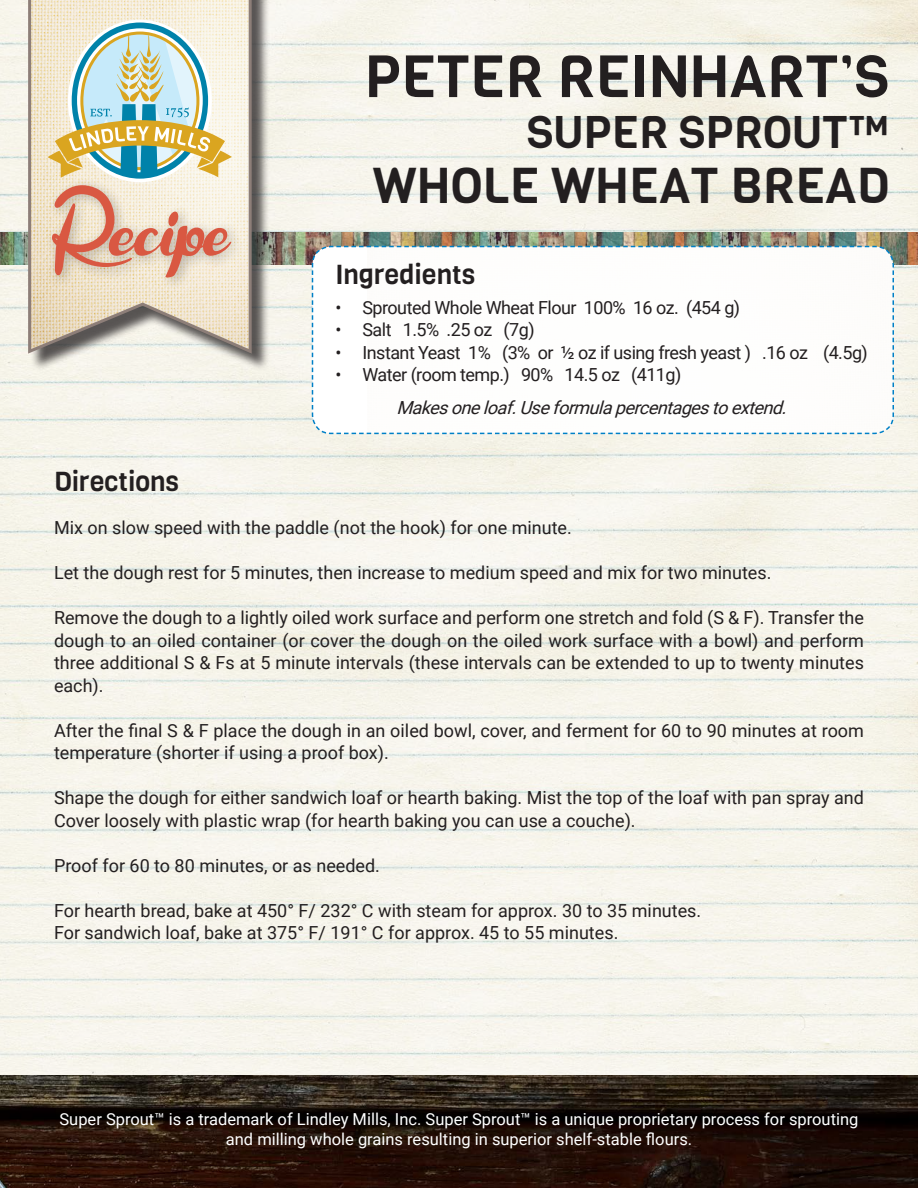
<style>
.page{position:relative;width:918px;height:1188px;background:#fff}
.page>*{position:absolute;margin:0;border:0;box-sizing:border-box;transform-origin:0 0}
.t1{font:58.5px "Viga";color:#231f20}
.t2{font:49.5px "Viga";color:#231f20}
.t3{font:45px "Viga";color:#231f20}
.t4{font:27px "Viga";color:#231f20}
.t5{font:18px/22.5px "Roboto";color:#231f20}
.t6{font:18px "Roboto";letter-spacing:-.03em;color:#231f20}
.t7{font:italic 18px "Roboto";color:#231f20}
.t8{font:16.5px/19.8px "Roboto";color:#fff;text-align:center}
</style>
<div class="page">
<img style="left:0;top:0;width:918px;height:1075px">
<img style="left:0;top:1075px;width:918px;height:113px">
<img style="left:0;top:233px;width:27px;height:32px">
<img style="left:270px;top:233px;width:182px;height:32px">
<img style="left:452px;top:233px;width:233px;height:12px">
<img style="left:685px;top:233px;width:233px;height:32px">
<div style="left:30px;top:0;width:240px;height:371px;background:#231f20;opacity:.75"></div>
<svg style="left:27px;top:0;width:226px;height:356px;background:#d8cfbd"></svg>
<div style="left:45px;top:178px;width:199px;height:113px;background:#231f20;opacity:.28"></div>
<svg style="left:311px;top:245px;width:584px;height:190px"></svg>
<svg style="left:44px;top:23px;width:192px;height:255px;background:#d7cdb7"></svg>
<p class="t1" style="left:364px;top:38px;width:526px">PETER REINHART’S</p>
<p class="t3" style="left:527px;top:102px;width:364px">SUPER SPROUT™</p>
<p class="t2" style="left:373px;top:153px;width:518px">WHOLE WHEAT BREAD</p>
<p class="t4" style="left:335px;top:257px;width:141px">Ingredients</p>
<p class="t6" style="left:336px;top:295px;width:406px">• Sprouted Whole Wheat Flour 100% 16 oz. (454 g)</p>
<p class="t6" style="left:336px;top:317px;width:201px">• Salt 1.5% .25 oz (7g)</p>
<p class="t6" style="left:336px;top:340px;width:534px">• Instant Yeast 1% (3% or ½ oz if using fresh yeast ) .16 oz (4.5g)</p>
<p class="t6" style="left:336px;top:362px;width:347px">• Water (room temp.) 90% 14.5 oz (411g)</p>
<p class="t7" style="left:396px;top:395px;width:398px">Makesoneloaf.Useformulapercentagestoextend.</p>
<p class="t4" style="left:54px;top:463px;width:127px">Directions</p>
<p class="t5" style="left:54px;top:516px;width:519px">Mix on slow speed with the paddle (not the hook) for one minute.</p>
<p class="t5" style="left:54px;top:561px;width:719px">Let the dough rest for 5 minutes, then increase to medium speed and mix for two minutes.</p>
<p class="t5" style="left:54px;top:606px;width:812px;text-align:justify">Remove the dough to a lightly oiled work surface and perform one stretch and fold (S &amp; F). Transfer the dough to an oiled container (or cover the dough on the oiled work surface with a bowl) and perform three additional S &amp; Fs at 5 minute intervals (these intervals can be extended to up to twenty minutes each).</p>
<p class="t5" style="left:54px;top:719px;width:811px">After the final S &amp; F place the dough in an oiled bowl, cover, and ferment for 60 to 90 minutes at room temperature (shorter if using a proof box).</p>
<p class="t5" style="left:54px;top:786px;width:812px">Shape the dough for either sandwich loaf or hearth baking. Mist the top of the loaf with pan spray and<br>Cover loosely with plastic wrap (for hearth baking you can use a couche).</p>
<p class="t5" style="left:54px;top:854px;width:328px">Proof for 60 to 80 minutes, or as needed.</p>
<p class="t5" style="left:54px;top:899px;width:649px">For hearth bread, bake at 450° F/ 232° C with steam for approx. 30 to 35 minutes.</p>
<p class="t5" style="left:54px;top:921px;width:566px">For sandwich loaf, bake at 375° F/ 191° C for approx. 45 to 55 minutes.</p>
<p class="t8" style="left:59px;top:1109px;width:801px">Super Sprout™ is a trademark of Lindley Mills, Inc. Super Sprout™ is a unique proprietary process for sprouting and milling whole grains resulting in superior shelf-stable flours.</p>
</div>
